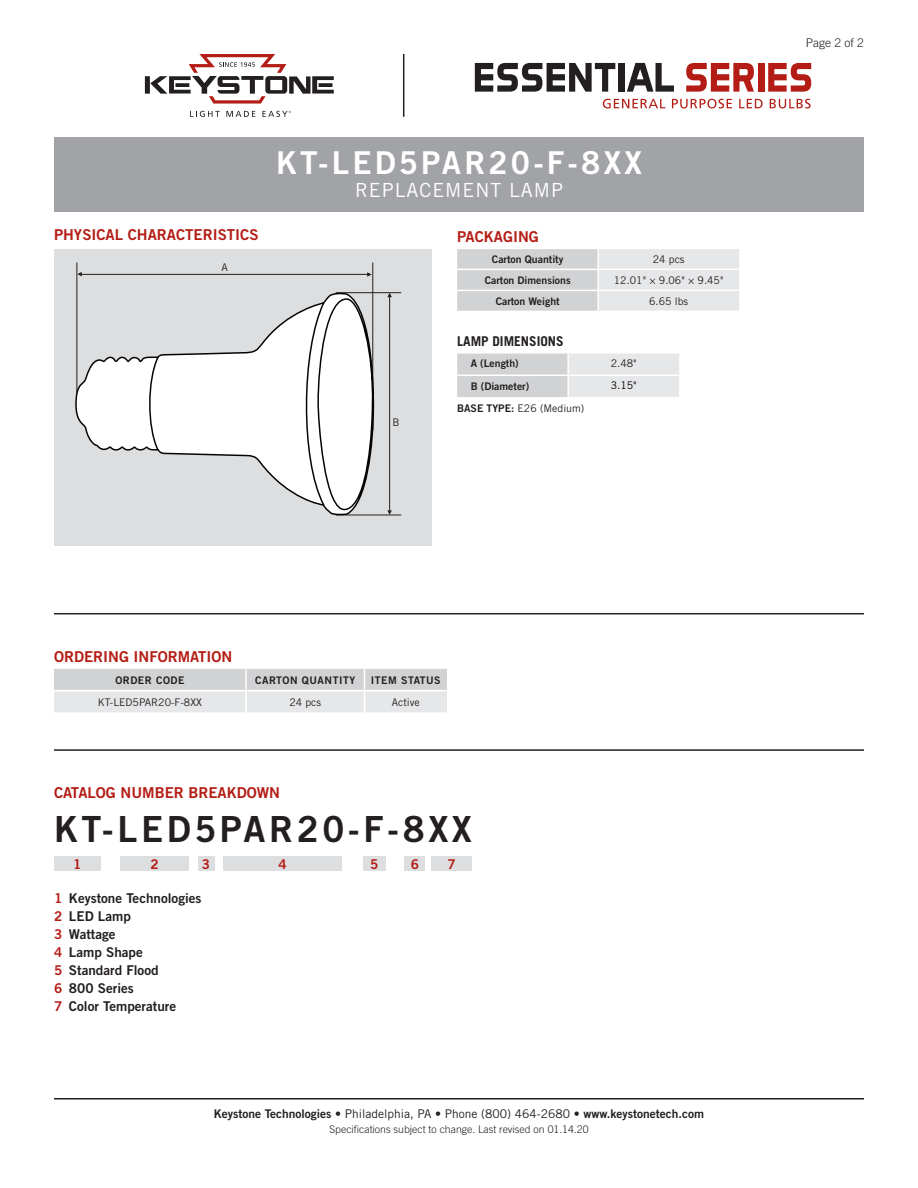
<style>
.page{position:relative;width:918px;height:1188px;background:#fff}
.page>*{position:absolute;margin:0;border:0;box-sizing:border-box;transform-origin:0 0}
.CatalogNumber{font:36px "Trade Gothic Bold Two";letter-spacing:.1em;color:#231f20}
.t1{font:31.5px "Trade Gothic Bold Two";letter-spacing:.1em;color:#fff}
.SubTitle{font:19.5px "Trade Gothic";letter-spacing:.05em;color:#fff}
.Heading_01{font:15px "Trade Gothic Bold Two";color:#b41d15}
.Catalog_Key{font:13.5px "Trade Gothic Bold Two";color:#231f20}
.Heading_02{font:700 13.5px "Trade Gothic";color:#231f20}
.Catalog_BarNumber{font:13.5px "Trade Gothic Bold Two";color:#b41d15}
.t2{font:12px "Trade Gothic Bold Two";color:#231f20}
.Page{font:300 12px "Trade Gothic";color:#231f20}
.Table_Text{font:10.5px "Trade Gothic";color:#231f20}
.Table_Header{font:10.5px "Trade Gothic Bold Two";color:#231f20}
.Rev{font:300 10.5px "Trade Gothic";color:#231f20}
.Table_Header_Caps{font:10.5px "Trade Gothic Bold Two";letter-spacing:.05em;color:#231f20}
.Table_Text_Left{font:10.5px "Trade Gothic";color:#231f20}
.Table_Text-2{font:10.5px "Trade Gothic";color:#000}
.Art_Callout{font:10.5px "Trade Gothic";color:#231f20}
.s1{font-family:"Trade Gothic Bold Two"}
.s2{color:#b41d15}
.s3{font-family:"Trade Gothic"}
</style>
<div class="page">
<hr style="left:54px;top:1098px;width:810px;height:2px;background:#231f20">
<svg style="left:457px;top:249px;width:282px;height:62px;background:#dcdddf"></svg>
<hr style="left:597px;top:249px;width:2px;height:20px;background:#fff">
<hr style="left:457px;top:269px;width:141px;height:1px;background:#fff">
<hr style="left:598px;top:269px;width:141px;height:1px;background:#fff">
<hr style="left:597px;top:270px;width:2px;height:20px;background:#fff">
<hr style="left:457px;top:290px;width:141px;height:1px;background:#fff">
<hr style="left:598px;top:290px;width:141px;height:1px;background:#fff">
<hr style="left:597px;top:291px;width:2px;height:20px;background:#fff">
<div style="left:54px;top:249px;width:378px;height:296px;background:#dddee0"></div>
<hr style="left:373px;top:262px;width:1px;height:168px;background:#231f20">
<svg style="left:367px;top:272px;width:5px;height:5px"></svg>
<svg style="left:78px;top:272px;width:4px;height:4px"></svg>
<hr style="left:80px;top:274px;width:289px;height:1px;background:#231f20">
<hr style="left:77px;top:262px;width:1px;height:142px;background:#231f20">
<hr style="left:389px;top:296px;width:1px;height:214px;background:#231f20">
<hr style="left:336px;top:292px;width:65px;height:1px;background:#231f20">
<hr style="left:336px;top:515px;width:65px;height:1px;background:#231f20">
<svg style="left:387px;top:293px;width:5px;height:4px"></svg>
<svg style="left:387px;top:510px;width:5px;height:5px"></svg>
<svg style="left:457px;top:354px;width:222px;height:43px;background:#dbdcde"></svg>
<hr style="left:567px;top:354px;width:2px;height:21px;background:#fff">
<hr style="left:568px;top:375px;width:111px;height:1px;background:#fff">
<hr style="left:457px;top:375px;width:111px;height:1px;background:#fff">
<hr style="left:567px;top:376px;width:2px;height:21px;background:#fff">
<svg style="left:54px;top:668px;width:393px;height:44px;background:#dddee0"></svg>
<hr style="left:54px;top:613px;width:810px;height:1px;background:#231f20">
<hr style="left:54px;top:749px;width:810px;height:2px;background:#231f20">
<div style="left:54px;top:856px;width:46px;height:16px;background:#dddee0"></div>
<div style="left:120px;top:856px;width:69px;height:16px;background:#dddee0"></div>
<div style="left:198px;top:856px;width:16px;height:16px;background:#dddee0"></div>
<div style="left:223px;top:856px;width:119px;height:16px;background:#dddee0"></div>
<div style="left:363px;top:856px;width:23px;height:16px;background:#dddee0"></div>
<div style="left:404px;top:856px;width:21px;height:16px;background:#dddee0"></div>
<div style="left:431px;top:856px;width:41px;height:16px;background:#dddee0"></div>
<div style="left:54px;top:137px;width:810px;height:75px;background:#a1a3a6"></div>
<svg style="left:75px;top:293px;width:300px;height:223px"></svg>
<hr style="left:403px;top:54px;width:1px;height:63px;background:#231f20">
<svg style="left:475px;top:63px;width:140px;height:29px"></svg>
<div style="left:619px;top:63px;width:6px;height:29px;background:#231f20"></div>
<svg style="left:627px;top:63px;width:47px;height:29px"></svg>
<svg style="left:686px;top:63px;width:68px;height:29px"></svg>
<div style="left:758px;top:63px;width:6px;height:29px;background:#b41d15"></div>
<svg style="left:768px;top:63px;width:43px;height:29px"></svg>
<svg style="left:603px;top:99px;width:62px;height:10px"></svg>
<svg style="left:672px;top:99px;width:60px;height:10px"></svg>
<svg style="left:739px;top:99px;width:24px;height:9px"></svg>
<svg style="left:770px;top:99px;width:41px;height:10px"></svg>
<svg style="left:145px;top:54px;width:189px;height:50px"></svg>
<svg style="left:190px;top:111px;width:30px;height:6px"></svg>
<svg style="left:226px;top:111px;width:29px;height:6px"></svg>
<svg style="left:262px;top:111px;width:29px;height:6px"></svg>
<p class="Heading_01" style="left:54px;top:225px;width:206px">PHYSICAL CHARACTERISTICS</p>
<p class="Art_Callout" style="left:221px;top:261px;width:8px">A</p>
<p class="t1" style="left:276px;top:143px;width:367px">KT-LED5PAR20-F-8XX</p>
<p class="SubTitle" style="left:355px;top:178px;width:209px">REPLACEMENT LAMP</p>
<p class="Heading_01" style="left:457px;top:227px;width:83px">PACKAGING</p>
<p class="Table_Header" style="left:492px;top:253px;width:73px">Carton Quantity</p>
<p class="Table_Text" style="left:653px;top:253px;width:33px">24 pcs</p>
<p class="Table_Header" style="left:485px;top:274px;width:88px">Carton Dimensions</p>
<p class="Table_Text" style="left:614px;top:274px;width:111px">12.01" × 9.06" × 9.45"</p>
<p class="Table_Header" style="left:496px;top:295px;width:66px">Carton Weight</p>
<p class="Table_Text" style="left:649px;top:295px;width:41px">6.65 lbs</p>
<p class="Art_Callout" style="left:392px;top:416px;width:9px">B</p>
<p class="Heading_02" style="left:457px;top:333px;width:108px">LAMP DIMENSIONS</p>
<p class="Table_Header" style="left:471px;top:357px;width:50px">A (Length)</p>
<p class="Table_Text" style="left:611px;top:357px;width:27px">2.48"</p>
<p class="Table_Header" style="left:471px;top:380px;width:60px">B (Diameter)</p>
<p class="Table_Text-2" style="left:611px;top:379px;width:27px">3.15"</p>
<p class="Table_Text_Left" style="left:457px;top:402px;width:129px"><span class="s1">BASE TYPE:</span> E26 (Medium)</p>
<p class="Page" style="left:806px;top:36px;width:60px">Page 2 of 2</p>
<p class="Heading_01" style="left:54px;top:647px;width:180px">ORDERING INFORMATION</p>
<p class="Table_Header_Caps" style="left:115px;top:673px;width:71px">ORDER CODE</p>
<p class="Table_Header_Caps" style="left:255px;top:673px;width:102px">CARTON QUANTITY</p>
<p class="Table_Header_Caps" style="left:371px;top:673px;width:71px">ITEM STATUS</p>
<p class="Table_Text" style="left:98px;top:696px;width:106px">KT-LED5PAR20-F-8XX</p>
<p class="Table_Text" style="left:289px;top:696px;width:33px">24 pcs</p>
<p class="Table_Text" style="left:392px;top:696px;width:29px">Active</p>
<p class="Heading_01" style="left:54px;top:783px;width:228px">CATALOG NUMBER BREAKDOWN</p>
<p class="CatalogNumber" style="left:54px;top:807px;width:419px">KT-LED5PAR20-F-8XX</p>
<p class="Catalog_BarNumber" style="left:73px;top:856px;width:10px">1</p>
<p class="Catalog_BarNumber" style="left:150px;top:856px;width:10px">2</p>
<p class="Catalog_BarNumber" style="left:202px;top:856px;width:10px">3</p>
<p class="Catalog_BarNumber" style="left:278px;top:856px;width:10px">4</p>
<p class="Catalog_BarNumber" style="left:370px;top:856px;width:10px">5</p>
<p class="Catalog_BarNumber" style="left:411px;top:856px;width:10px">6</p>
<p class="Catalog_BarNumber" style="left:448px;top:856px;width:10px">7</p>
<p class="Catalog_Key" style="left:54px;top:890px;width:149px"><span class="s2">1</span> Keystone Technologies</p>
<p class="Catalog_Key" style="left:54px;top:908px;width:78px"><span class="s2">2</span> LED Lamp</p>
<p class="Catalog_Key" style="left:54px;top:926px;width:63px"><span class="s2">3</span> Wattage</p>
<p class="Catalog_Key" style="left:54px;top:944px;width:90px"><span class="s2">4</span> Lamp Shape</p>
<p class="Catalog_Key" style="left:54px;top:962px;width:106px"><span class="s2">5</span> Standard Flood</p>
<p class="Catalog_Key" style="left:54px;top:980px;width:81px"><span class="s2">6</span> 800 Series</p>
<p class="Catalog_Key" style="left:54px;top:998px;width:124px"><span class="s2">7</span> Color Temperature</p>
<p class="t2" style="left:214px;top:1106px;width:492px">Keystone Technologies <span class="s3">• Philadelphia, PA • Phone (800) 464-2680 •</span> www.keystonetech.com</p>
<p class="Rev" style="left:329px;top:1123px;width:261px">Specifications subject to change. Last revised on 01.14.20</p>
</div>
